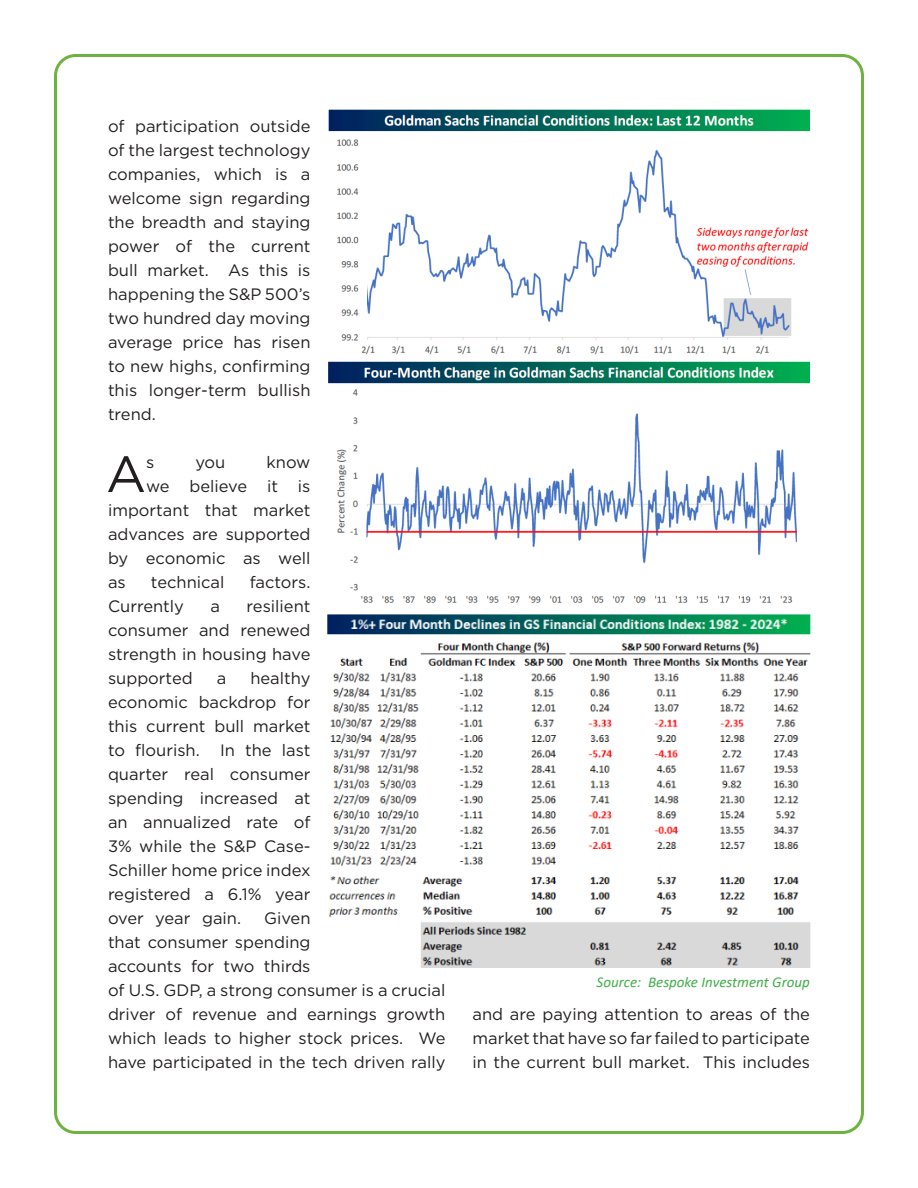
<style>
.page{position:relative;width:918px;height:1188px;background:#fff}
.page>*{position:absolute;margin:0;border:0;box-sizing:border-box;transform-origin:0 0}
.Main_letter_style{font:50.85px "Gotham";color:#231f20}
.Main_letter_style-2{font:16.5px/24px "Gotham";color:#231f20;text-align:justify}
.t1{font:italic 15px "Calibri";color:#40ae49}
</style>
<div class="page">
<img style="left:327px;top:614px;width:484px;height:354px">
<img style="left:328px;top:109px;width:482px;height:494px">
<p class="Main_letter_style-2" style="left:108px;top:114px;width:204px">of participation outside of the largest technology companies, which is a welcome sign regarding the breadth and staying power of the current bull market. As this is happening the S&amp;P 500’s two hundred day moving average price has risen to new highs, confirming this longer-term bullish trend.</p>
<p class="Main_letter_style" style="left:106px;top:446px;width:42px">A</p>
<p class="Main_letter_style-2" style="left:146px;top:450px;width:10px">s</p>
<p class="Main_letter_style-2" style="left:195px;top:450px;width:32px">you</p>
<p class="Main_letter_style-2" style="left:267px;top:450px;width:46px">know</p>
<p class="Main_letter_style-2" style="left:146px;top:474px;width:166px">we believe it is</p>
<p class="Main_letter_style-2" style="left:108px;top:498px;width:204px">important that market</p>
<p class="Main_letter_style-2" style="left:108px;top:522px;width:204px">advances are supported</p>
<p class="Main_letter_style-2" style="left:108px;top:546px;width:204px">by economic as well</p>
<p class="Main_letter_style-2" style="left:108px;top:570px;width:19px">as</p>
<p class="Main_letter_style-2" style="left:151px;top:570px;width:75px">technical</p>
<p class="Main_letter_style-2" style="left:250px;top:570px;width:62px">factors.</p>
<p class="Main_letter_style-2" style="left:108px;top:594px;width:78px">Currently</p>
<p class="Main_letter_style-2" style="left:211px;top:594px;width:11px">a</p>
<p class="Main_letter_style-2" style="left:108px;top:594px;width:204px;text-indent:139px">resilient consumer and renewed strength in housing have supported</p>
<p class="Main_letter_style-2" style="left:108px;top:666px;width:204px;text-indent:142px">healthy economic backdrop for this current bull market to flourish. In the last quarter real consumer spending increased at an annualized rate of 3% while the S&amp;P Case-Schiller home price index registered a 6.1% year over year gain.</p>
<p class="Main_letter_style-2" style="left:217px;top:666px;width:11px">a</p>
<p class="Main_letter_style-2" style="left:108px;top:906px;width:339px;text-align:left;text-indent:156px">Given<br>that consumer spending<br>accounts for two thirds<br>of U.S. GDP, a strong consumer is a crucial driver of revenue and earnings growth which leads to higher stock prices. We have participated in the tech driven rally</p>
<p class="t1" style="left:597px;top:972px;width:215px">Source: Bespoke Investment Group</p>
<p class="Main_letter_style-2" style="left:472px;top:1002px;width:339px">and are paying attention to areas of the market that have so far failed to participate in the current bull market. This includes</p>
</div>
